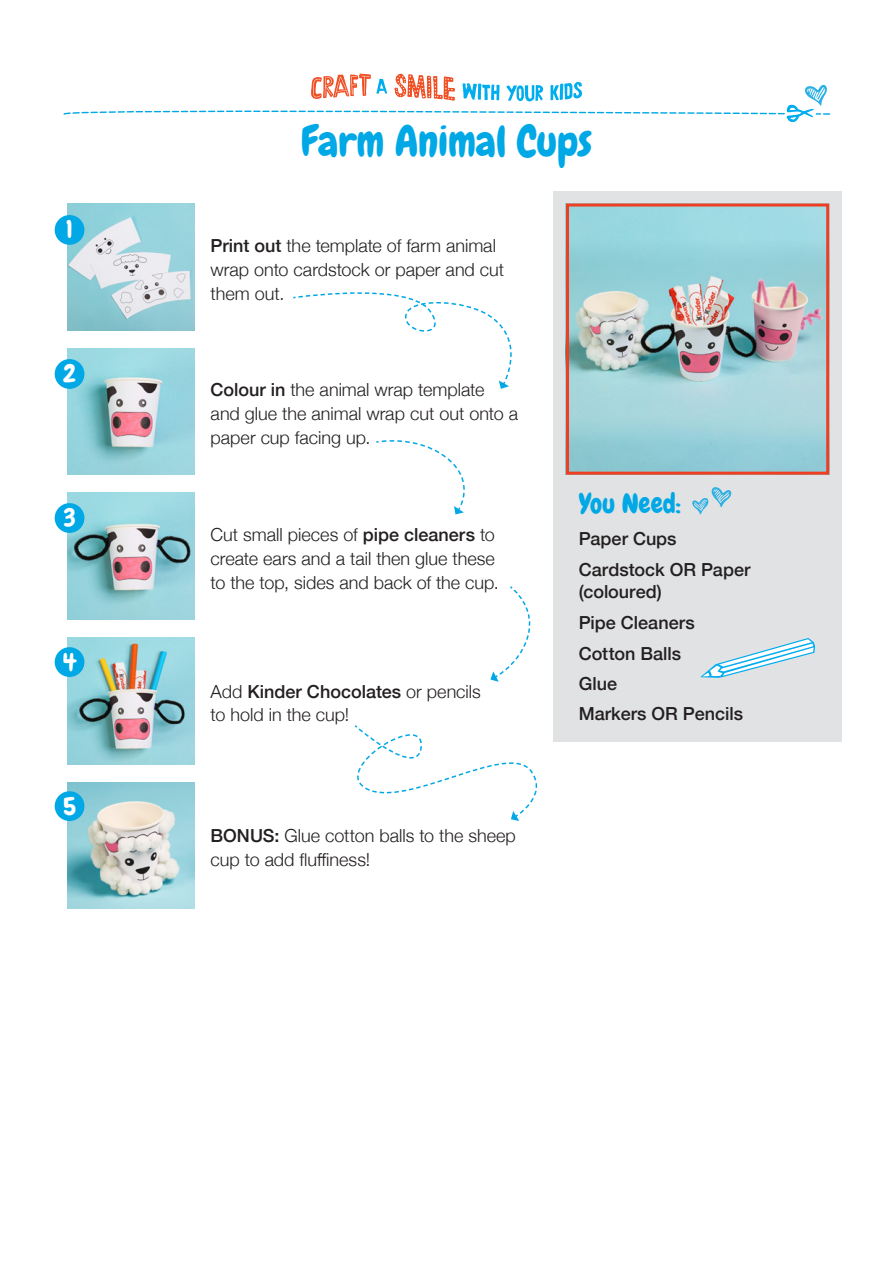
<style>
.page{position:relative;width:893px;height:1263px;background:#fff}
.page>*{position:absolute;margin:0;border:0;box-sizing:border-box;transform-origin:0 0}
.t1{font:42.75px "Chewy";letter-spacing:-.005em;color:#00a8e5}
.t2{font:27px "Chewy";color:#00a8e5}
.t3{font:25.2px "Chewy";color:#fff}
.t4{font:300 18px/24px "Helvetica Neue";color:#231f20}
.t5{font:500 18px/30.6px "Helvetica Neue";color:#231f20}
.s1{font-weight:500}
</style>
<div class="page">
<svg style="left:63px;top:74px;width:768px;height:48px"></svg>
<div style="left:554px;top:191px;width:288px;height:550px;background:#e1e2e4"></div>
<img style="left:570px;top:207px;width:255px;height:264px">
<div style="left:566px;top:203px;width:263px;height:272px;border:3px solid #ef3e22"></div>
<img style="left:68px;top:203px;width:127px;height:127px">
<img style="left:68px;top:348px;width:127px;height:127px">
<img style="left:68px;top:493px;width:127px;height:126px">
<img style="left:68px;top:637px;width:127px;height:127px">
<div style="left:55px;top:215px;width:29px;height:30px;background:#00a8e5;border-radius:50%"></div>
<div style="left:55px;top:359px;width:29px;height:30px;background:#00a8e5;border-radius:50%"></div>
<div style="left:55px;top:503px;width:29px;height:30px;background:#00a8e5;border-radius:50%"></div>
<div style="left:55px;top:647px;width:29px;height:30px;background:#00a8e5;border-radius:50%"></div>
<svg style="left:293px;top:292px;width:219px;height:97px"></svg>
<svg style="left:354px;top:725px;width:184px;height:96px"></svg>
<svg style="left:692px;top:487px;width:39px;height:27px"></svg>
<svg style="left:700px;top:638px;width:115px;height:40px"></svg>
<img style="left:68px;top:782px;width:127px;height:127px">
<div style="left:55px;top:791px;width:29px;height:30px;background:#00a8e5;border-radius:50%"></div>
<svg style="left:376px;top:440px;width:89px;height:74px"></svg>
<svg style="left:490px;top:586px;width:41px;height:96px"></svg>
<h3 class="t3" style="left:66px;top:214px;width:8px">1</h3>
<h3 class="t3" style="left:63px;top:358px;width:14px">2</h3>
<h3 class="t3" style="left:63px;top:502px;width:14px">3</h3>
<h3 class="t3" style="left:63px;top:646px;width:15px">4</h3>
<h3 class="t3" style="left:63px;top:790px;width:14px">5</h3>
<h1 class="t1" style="left:301px;top:114px;width:293px">Farm Animal Cups</h1>
<p class="t4" style="left:211px;top:232px;width:295px"><span class="s1">Print out</span> the template of farm animal wrap onto cardstock or paper and cut them out.</p>
<p class="t4" style="left:211px;top:376px;width:309px"><span class="s1">Colour in</span> the animal wrap template and glue the animal wrap cut out onto a paper cup facing up.</p>
<p class="t4" style="left:211px;top:521px;width:290px">Cut small pieces of <span class="s1">pipe cleaners</span> to create ears and a tail then glue these to the top, sides and back of the cup.</p>
<p class="t4" style="left:211px;top:678px;width:272px">Add <span class="s1">Kinder Chocolates</span> or pencils to hold in the cup!</p>
<p class="t4" style="left:211px;top:822px;width:307px"><span class="s1">BONUS:</span> Glue cotton balls to the sheep cup to add fluffiness!</p>
<h2 class="t2" style="left:579px;top:487px;width:104px">You Need:</h2>
<p class="t5" style="left:579px;top:521px;width:173px;line-height:31px">Paper Cups<br>Cardstock OR Paper</p>
<p class="t5" style="left:579px;top:575px;width:166px">(coloured)<br>Pipe Cleaners<br>Cotton Balls<br>Glue<br>Markers OR Pencils</p>
</div>
